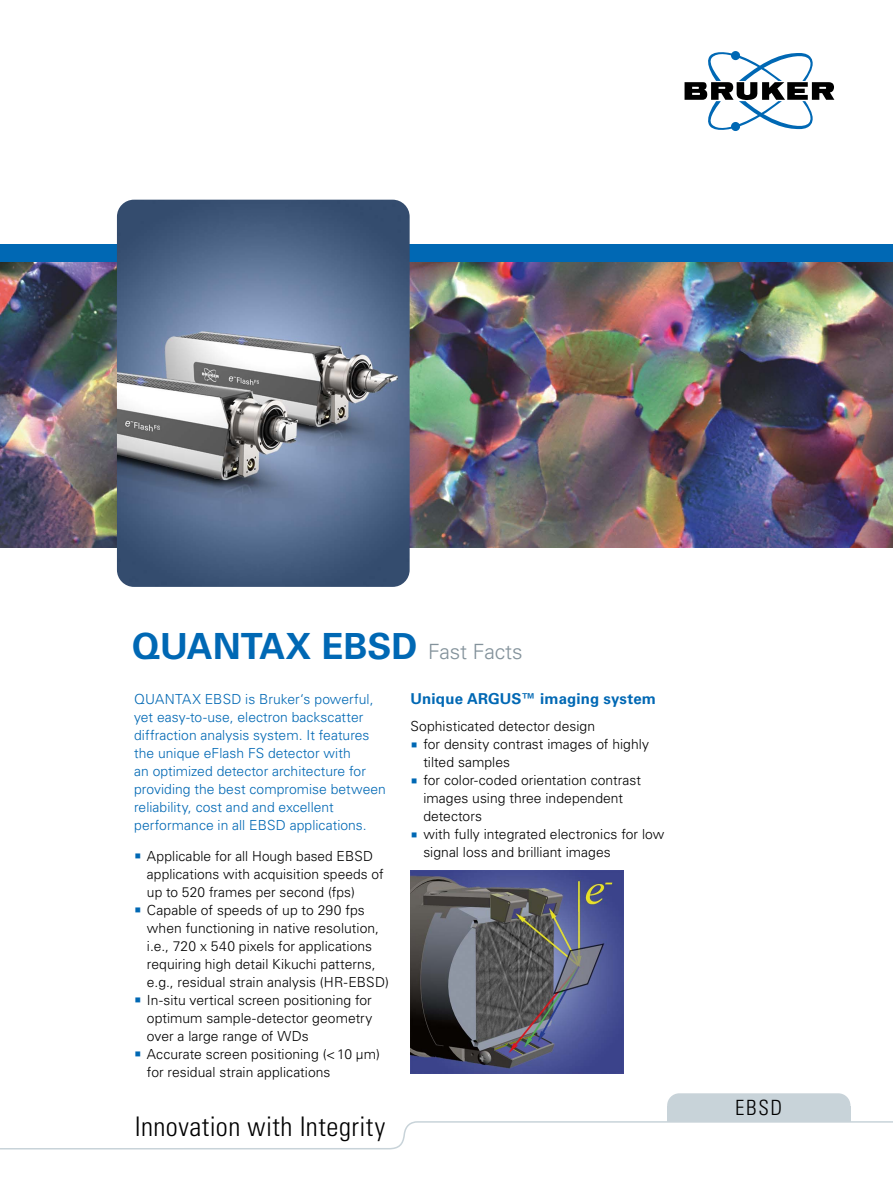
<style>
.page{position:relative;width:893px;height:1187px;background:#fff}
.page>*{position:absolute;margin:0;border:0;box-sizing:border-box;transform-origin:0 0}
.t1{font:700 36px "Univers LT Std";color:#0068b4}
.t2{font:300 condensed 27px "Univers LT Std";letter-spacing:.015em;color:#000}
.t3{font:300 21px "Univers LT Std";letter-spacing:-.005em;color:#83929b}
.t4{font:300 condensed 21px "Univers LT Std";color:#000}
.t5{font:700 15px "Univers LT Std";letter-spacing:.01em;color:#0068b4}
.t6{font:300 13.8px/18px "Univers LT Std";letter-spacing:.005em;color:#000}
.t7{font:300 13.8px/18px "Univers LT Std";color:#0068b4}
</style>
<div class="page">
<img style="left:0;top:261px;width:893px;height:287px">
<svg style="left:684px;top:51px;width:150px;height:80px"></svg>
<div style="left:0;top:244px;width:893px;height:17px;background:#0068b4"></div>
<svg style="left:0;top:1120px;width:893px;height:30px"></svg>
<div style="left:667px;top:1106px;width:183px;height:15px;background:#c8d3d9"></div>
<div style="left:667px;top:1093px;width:183px;height:24px;background:#c8d3d9;border-radius:12px"></div>
<img style="left:117px;top:200px;width:293px;height:387px">
<img style="left:411px;top:870px;width:212px;height:203px">
<h1 class="t1" style="left:132px;top:625px;width:287px">QUANTAX EBSD</h1>
<p class="t7" style="left:134px;top:690px;width:253px">QUANTAX EBSD is Bruker‘s powerful, yet easy-to-use, electron backscatter diffraction analysis system. It features the unique eFlash FS detector with<br>an optimized detector architecture for providing the best compromise between reliability, cost and and excellent performance in all EBSD applications.</p>
<p class="t6" style="left:147px;top:846px;width:243px">Applicable for all Hough based EBSD applications with acquisition speeds of up to 520 frames per second (fps)<br>Capable of speeds of up to 290 fps when functioning in native resolution, i.e., 720 x 540 pixels for applications requiring high detail Kikuchi patterns, e.g., residual strain analysis (HR-EBSD)<br>In-situ vertical screen positioning for optimum sample-detector geometry over a large range of WDs<br>Accurate screen positioning (&lt;10 μm) for residual strain applications</p>
<h3 class="t3" style="left:428px;top:639px;width:96px">Fast Facts</h3>
<p class="t5" style="left:411px;top:689px;width:247px">Unique ARGUS™ imaging system</p>
<p class="t6" style="left:423px;top:717px;width:243px;text-indent:-13px">Sophisticated detector design<br>for density contrast images of highly tilted samples<br>for color-coded orientation contrast images using three independent detectors<br>with fully integrated electronics for low signal loss and brilliant images</p>
<h2 class="t2" style="left:135px;top:1109px;width:252px">Innovation with Integrity</h2>
<h3 class="t4" style="left:735px;top:1094px;width:49px">EBSD</h3>
</div>
